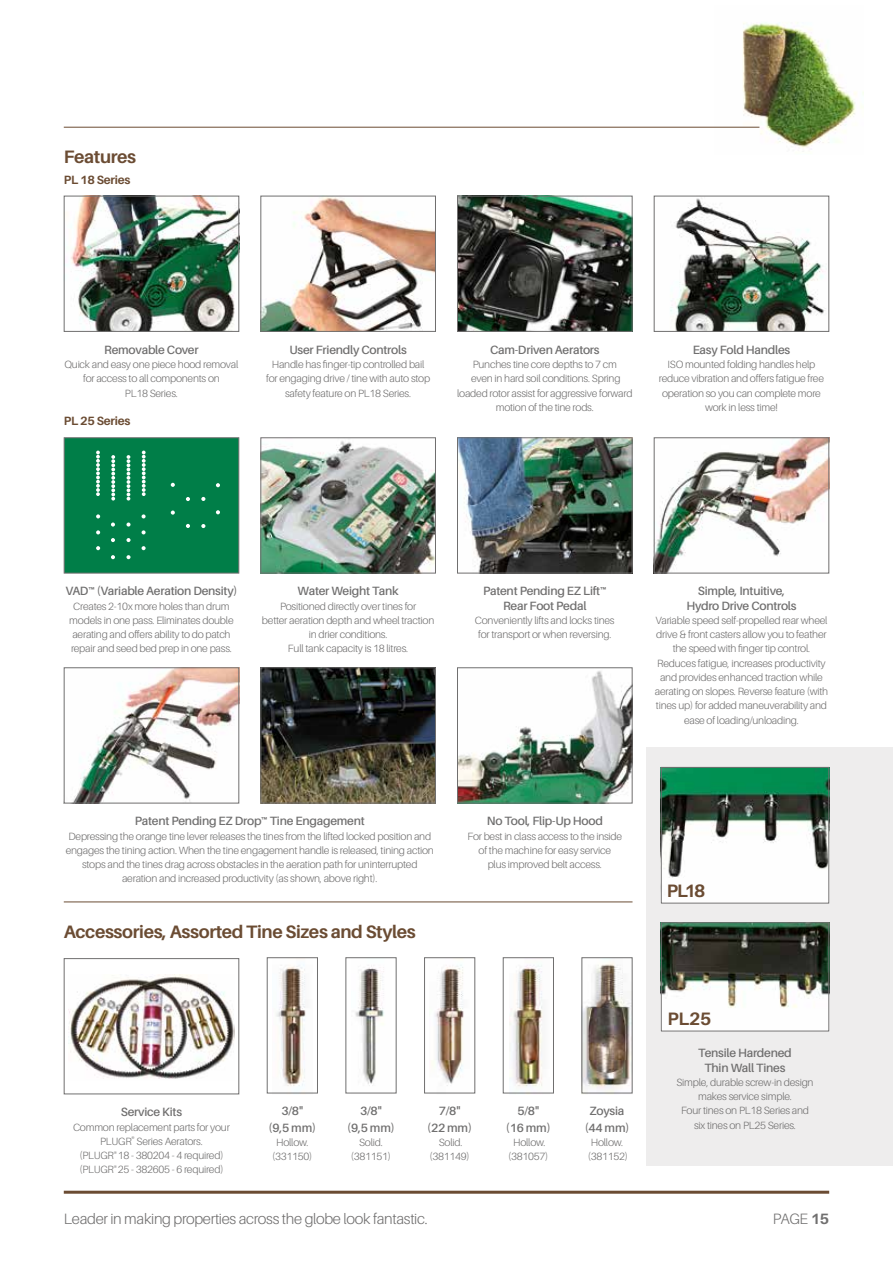
<style>
.page{position:relative;width:893px;height:1263px;background:#fff}
.page>*{position:absolute;margin:0;border:0;box-sizing:border-box;transform-origin:0 0}
.t1{font:700 18px "Aileron";letter-spacing:-.02em;color:#6b4c33}
.t2{font:300 15px "Aileron";letter-spacing:-.02em;color:#706f6f}
.t3{font:600 12px/16.5px "Aileron";letter-spacing:-.02em;color:#706f6f;text-align:center}
.t4{font:700 12px "Aileron";letter-spacing:-.02em;color:#6b4c33}
.t5{font:300 10.5px/14.2px "Aileron";letter-spacing:-.02em;color:#706f6f;text-align:center}
.s1{font-weight:700}
</style>
<div class="page">
<img style="left:714px;top:23px;width:150px;height:129px">
<div style="left:646px;top:747px;width:247px;height:418px;background:#eeeded"></div>
<hr style="left:64px;top:1191px;width:765px;height:3px;background:#6b4c33">
<hr style="left:64px;top:901px;width:568px;height:1px;background:#6b4c33">
<img style="left:69px;top:974px;width:165px;height:105px">
<div style="left:64px;top:958px;width:175px;height:136px;border:1px solid #706f6f"></div>
<div style="left:267px;top:957px;width:51px;height:136px;background:#fff;border:1px solid #706f6f"></div>
<img style="left:272px;top:958px;width:40px;height:136px">
<div style="left:345px;top:957px;width:51px;height:136px;background:#fff;border:1px solid #706f6f"></div>
<img style="left:351px;top:958px;width:40px;height:136px">
<div style="left:424px;top:957px;width:51px;height:136px;background:#fff;border:1px solid #706f6f"></div>
<img style="left:430px;top:958px;width:40px;height:136px">
<div style="left:503px;top:957px;width:51px;height:136px;background:#fff;border:1px solid #706f6f"></div>
<img style="left:509px;top:958px;width:40px;height:136px">
<img style="left:581px;top:958px;width:51px;height:136px">
<img style="left:459px;top:198px;width:171px;height:132px">
<div style="left:457px;top:196px;width:175px;height:136px;border:1px solid #706f6f"></div>
<img style="left:262px;top:441px;width:172px;height:130px">
<div style="left:260px;top:437px;width:176px;height:136px;border:1px solid #706f6f"></div>
<img style="left:71px;top:198px;width:166px;height:132px">
<div style="left:64px;top:196px;width:175px;height:136px;border:1px solid #706f6f"></div>
<div style="left:64px;top:437px;width:175px;height:136px;background:#007e48;border:1px solid #706f6f"></div>
<img style="left:670px;top:198px;width:156px;height:132px">
<div style="left:654px;top:196px;width:175px;height:136px;border:1px solid #706f6f"></div>
<img style="left:459px;top:439px;width:171px;height:132px">
<div style="left:457px;top:437px;width:175px;height:136px;border:1px solid #706f6f"></div>
<img style="left:262px;top:198px;width:172px;height:132px">
<div style="left:260px;top:196px;width:176px;height:136px;border:1px solid #706f6f"></div>
<img style="left:73px;top:669px;width:164px;height:132px">
<div style="left:64px;top:667px;width:175px;height:136px;border:1px solid #706f6f"></div>
<img style="left:262px;top:669px;width:172px;height:132px">
<div style="left:260px;top:667px;width:176px;height:136px;border:1px solid #706f6f"></div>
<img style="left:459px;top:671px;width:171px;height:130px">
<div style="left:457px;top:667px;width:175px;height:136px;border:1px solid #706f6f"></div>
<img style="left:656px;top:439px;width:171px;height:132px">
<div style="left:654px;top:437px;width:175px;height:136px;border:1px solid #706f6f"></div>
<img style="left:663px;top:769px;width:164px;height:132px">
<div style="left:661px;top:767px;width:168px;height:136px;border:1px solid #706f6f"></div>
<img style="left:663px;top:924px;width:164px;height:105px">
<div style="left:661px;top:922px;width:168px;height:109px;border:1px solid #706f6f"></div>
<svg style="left:142px;top:451px;width:4px;height:45px"></svg>
<svg style="left:96px;top:451px;width:4px;height:45px"></svg>
<svg style="left:111px;top:455px;width:4px;height:45px"></svg>
<svg style="left:127px;top:455px;width:3px;height:45px"></svg>
<svg style="left:96px;top:514px;width:4px;height:4px"></svg>
<svg style="left:111px;top:522px;width:4px;height:5px"></svg>
<svg style="left:126px;top:522px;width:5px;height:5px"></svg>
<svg style="left:142px;top:514px;width:4px;height:4px"></svg>
<svg style="left:96px;top:530px;width:4px;height:4px"></svg>
<svg style="left:111px;top:538px;width:4px;height:4px"></svg>
<svg style="left:126px;top:538px;width:5px;height:4px"></svg>
<svg style="left:142px;top:530px;width:4px;height:4px"></svg>
<svg style="left:96px;top:546px;width:4px;height:4px"></svg>
<svg style="left:111px;top:555px;width:4px;height:4px"></svg>
<svg style="left:126px;top:555px;width:5px;height:4px"></svg>
<svg style="left:142px;top:546px;width:4px;height:4px"></svg>
<svg style="left:171px;top:483px;width:4px;height:4px"></svg>
<svg style="left:186px;top:497px;width:4px;height:4px"></svg>
<svg style="left:201px;top:497px;width:4px;height:4px"></svg>
<svg style="left:201px;top:524px;width:4px;height:4px"></svg>
<svg style="left:216px;top:483px;width:4px;height:4px"></svg>
<svg style="left:216px;top:510px;width:4px;height:4px"></svg>
<svg style="left:186px;top:524px;width:4px;height:4px"></svg>
<svg style="left:171px;top:510px;width:4px;height:5px"></svg>
<hr style="left:64px;top:127px;width:695px;height:1px;background:#6b4c33">
<h1 class="t1" style="left:64px;top:146px;width:74px">Features</h1>
<p class="t4" style="left:64px;top:173px;width:68px">PL 18 Series</p>
<p class="t3" style="left:104px;top:341px;width:96px">Removable Cover</p>
<p class="t5" style="left:65px;top:357px;width:175px">Quick and easy one piece hood removal for access to all components on<br>PL18 Series.</p>
<p class="t4" style="left:64px;top:414px;width:68px">PL 25 Series</p>
<p class="t3" style="left:290px;top:341px;width:119px">User Friendly Controls</p>
<p class="t5" style="left:266px;top:357px;width:166px">Handle has finger-tip controlled bail for engaging drive / tine with auto stop safety feature on PL18 Series.</p>
<p class="t3" style="left:490px;top:341px;width:111px">Cam-Driven Aerators</p>
<p class="t5" style="left:457px;top:357px;width:177px">Punches tine core depths to 7 cm<br>even in hard soil conditions. Spring loaded rotor assist for aggressive forward motion of the tine rods.</p>
<p class="t3" style="left:693px;top:341px;width:99px">Easy Fold Handles</p>
<p class="t5" style="left:659px;top:357px;width:167px">ISO mounted folding handles help reduce vibration and offers fatigue free operation so you can complete more work in less time!</p>
<p class="t3" style="left:65px;top:583px;width:174px">VAD™ (Variable Aeration Density)</p>
<p class="t5" style="left:69px;top:599px;width:166px">Creates 2-10x more holes than drum models in one pass. Eliminates double aerating and offers ability to do patch repair and seed bed prep in one pass.</p>
<p class="t3" style="left:298px;top:583px;width:103px">Water Weight Tank</p>
<p class="t5" style="left:262px;top:599px;width:174px">Positioned directly over tines for<br>better aeration depth and wheel traction in drier conditions.<br>Full tank capacity is 18 litres.</p>
<p class="t3" style="left:483px;top:584px;width:125px;line-height:14.2px">Patent Pending EZ Lift™<br>Rear Foot Pedal</p>
<p class="t5" style="left:475px;top:613px;width:141px">Conveniently lifts and locks tines for transport or when reversing.</p>
<p class="t3" style="left:686px;top:584px;width:112px;line-height:14.2px">Simple, Intuitive,<br>Hydro Drive Controls</p>
<p class="t5" style="left:655px;top:613px;width:175px">Variable speed self-propelled rear wheel drive &amp; front casters allow you to feather the speed with finger tip control.<br>Reduces fatigue, increases productivity and provides enhanced traction while aerating on slopes. Reverse feature (with tines up) for added maneuverability and ease of loading/unloading.</p>
<p class="t3" style="left:135px;top:813px;width:232px">Patent Pending EZ Drop™ Tine Engagement</p>
<p class="t5" style="left:66px;top:829px;width:370px">Depressing the orange tine lever releases the tines from the lifted locked position and engages the tining action. When the tine engagement handle is released, tining action stops and the tines drag across obstacles in the aeration path for uninterrupted aeration and increased productivity (as shown, above right).</p>
<h1 class="t1" style="left:64px;top:922px;width:354px">Accessories, Assorted Tine Sizes and Styles</h1>
<p class="t3" style="left:487px;top:813px;width:118px">No Tool, Flip-Up Hood</p>
<p class="t5" style="left:467px;top:829px;width:156px">For best in class access to the inside of the machine for easy service<br>plus improved belt access.</p>
<p class="t3" style="left:121px;top:1104px;width:63px">Service Kits</p>
<p class="t5" style="left:73px;top:1120px;width:158px">Common replacement parts for your<br>PLUGR<sup>®</sup> Series Aerators.<br>(PLUGR<sup>®</sup> 18 - 380204 - 4 required) (PLUGR<sup>®</sup> 25 - 382605 - 6 required)</p>
<p class="t3" style="left:269px;top:1103px;width:49px">3/8"<br>(9,5 mm)</p>
<p class="t5" style="left:272px;top:1135px;width:42px">Hollow. (331150)</p>
<p class="t3" style="left:347px;top:1103px;width:49px">3/8"<br>(9,5 mm)</p>
<p class="t5" style="left:351px;top:1135px;width:42px">Solid. (381151)</p>
<p class="t3" style="left:427px;top:1103px;width:46px">7/8"<br>(22 mm)</p>
<p class="t5" style="left:429px;top:1135px;width:42px">Solid. (381149)</p>
<p class="t3" style="left:506px;top:1103px;width:46px">5/8"<br>(16 mm)</p>
<p class="t5" style="left:508px;top:1135px;width:42px">Hollow. (381057)</p>
<p class="t3" style="left:585px;top:1103px;width:46px">Zoysia (44 mm)</p>
<p class="t5" style="left:588px;top:1135px;width:42px;text-align:left">Hollow. (381152)</p>
<h1 class="t1" style="left:667px;top:880px;width:40px">PL18</h1>
<h1 class="t1" style="left:667px;top:1009px;width:45px">PL25</h1>
<p class="t3" style="left:698px;top:1046px;width:95px;line-height:14.2px">Tensile Hardened<br>Thin Wall Tines</p>
<p class="t5" style="left:676px;top:1075px;width:139px">Simple, durable screw-in design makes service simple.<br>Four tines on PL18 Series and six tines on PL25 Series.</p>
<h2 class="t2" style="left:64px;top:1210px;width:365px">Leader in making properties across the globe look fantastic.</h2>
<h2 class="t2" style="left:773px;top:1210px;width:58px">PAGE <span class="s1">15</span></h2>
</div>
